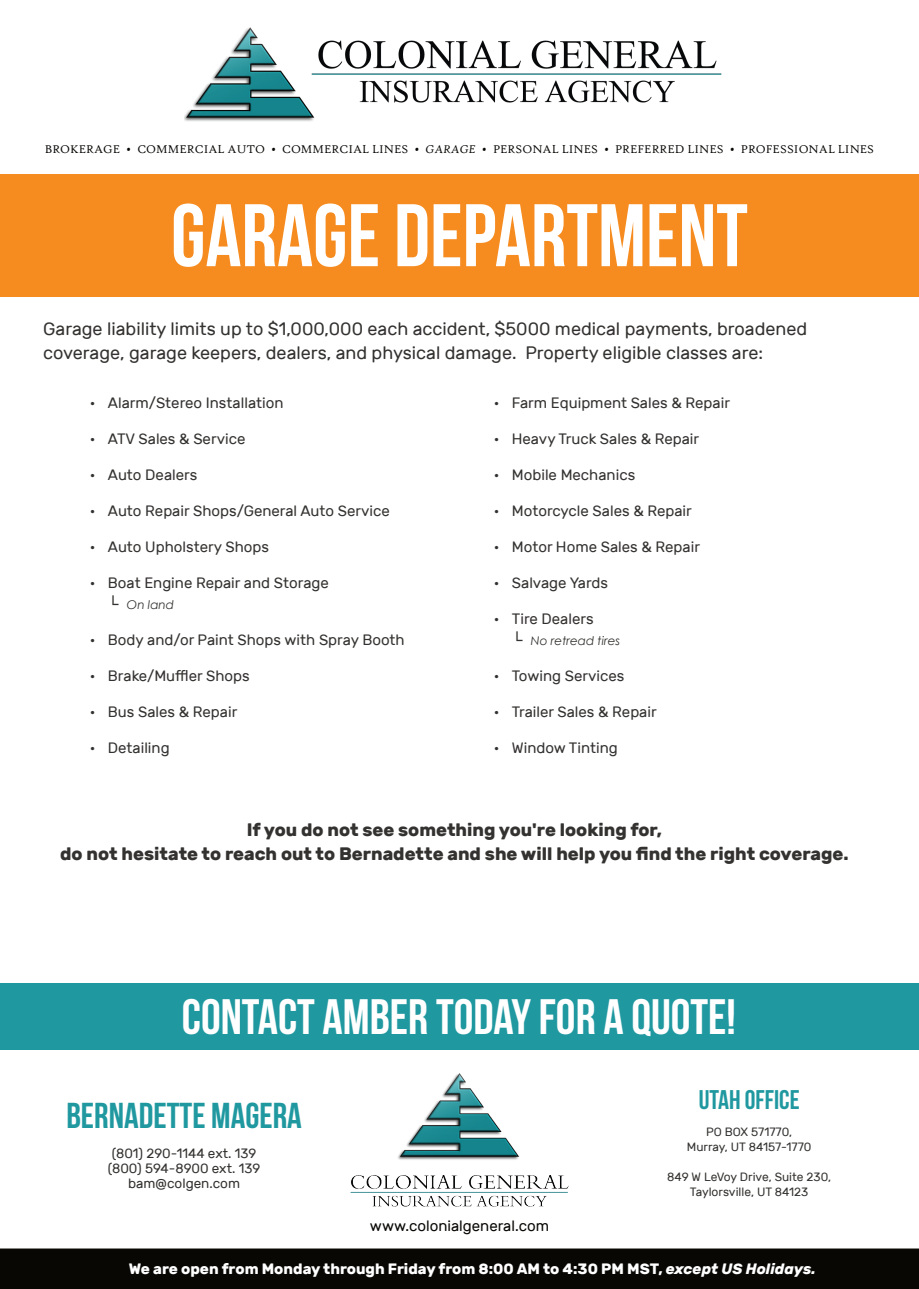
<style>
.page{position:relative;width:919px;height:1289px;background:#fff}
.page>*{position:absolute;margin:0;border:0;box-sizing:border-box;transform-origin:0 0}
.t1{font:88.5px "Bebas Neue";color:#fff}
.t2{font:49.65px "Bebas Neue";color:#fff}
.t3{font:36px "Bebas Neue";color:#2098a0}
.t4{font:27px "Bebas Neue";color:#2098a0}
.t5{font:18px/24px "Rubik";color:#333230}
.t6{font:700 18px/24px "Rubik";color:#333230;text-align:center}
.t7{font:15px "Rubik";color:#333230}
.t8{font:700 15px "Rubik";color:#fff}
.t9{font:15px "Rubik";color:#080704}
.t10{font:13.5px/15px "Rubik";color:#333230;text-align:center}
.t11{font:12px "High Tower Text";color:#080704}
.t12{font:12px/15px "Rubik";color:#333230;text-align:center}
.t13{font:italic 12px "Century Gothic";color:#333230}
.s1{font-style:italic}
.s2{font-style:normal;font-size:15px}
</style>
<div class="page">
<div style="left:0;top:983px;width:918px;height:66px;background:#2098a0"></div>
<div style="left:0;top:174px;width:918px;height:122px;background:#f68b1f"></div>
<img style="left:184px;top:27px;width:538px;height:94px">
<div style="left:0;top:1248px;width:918px;height:40px;background:#080704;border:1px solid #080704"></div>
<img style="left:350px;top:1073px;width:219px;height:134px">
<p class="t11" style="left:45px;top:144px;width:831px">BROKERAGE • COMMERCIAL AUTO • COMMERCIAL LINES • <span class="s1">GARAGE</span> • PERSONAL LINES • PREFERRED LINES • PROFESSIONAL LINES</p>
<h1 class="t1" style="left:171px;top:200px;width:578px">GARAGE DEPARTMENT</h1>
<p class="t5" style="left:43px;top:317px;width:765px">Garage liability limits up to $1,000,000 each accident, $5000 medical payments, broadened coverage, garage keepers, dealers, and physical damage. Property eligible classes are:</p>
<p class="t7" style="left:90px;top:394px;width:195px">• Alarm/Stereo Installation</p>
<p class="t7" style="left:90px;top:430px;width:157px">• ATV Sales &amp; Service</p>
<p class="t7" style="left:90px;top:466px;width:109px">• Auto Dealers</p>
<p class="t7" style="left:90px;top:502px;width:301px">• Auto Repair Shops/General Auto Service</p>
<p class="t7" style="left:90px;top:538px;width:181px">• Auto Upholstery Shops</p>
<p class="t7" style="left:90px;top:574px;width:240px">• Boat Engine Repair and Storage</p>
<p class="t13" style="left:108px;top:600px;width:68px"><span class="s2">└</span> On land</p>
<p class="t7" style="left:90px;top:631px;width:316px">• Body and/or Paint Shops with Spray Booth</p>
<p class="t7" style="left:90px;top:667px;width:161px">• Brake/Muffler Shops</p>
<p class="t7" style="left:90px;top:703px;width:149px">• Bus Sales &amp; Repair</p>
<p class="t7" style="left:90px;top:739px;width:81px">• Detailing</p>
<p class="t7" style="left:494px;top:394px;width:238px">• Farm Equipment Sales &amp; Repair</p>
<p class="t7" style="left:494px;top:430px;width:207px">• Heavy Truck Sales &amp; Repair</p>
<p class="t7" style="left:494px;top:466px;width:143px">• Mobile Mechanics</p>
<p class="t7" style="left:494px;top:502px;width:199px">• Motorcycle Sales &amp; Repair</p>
<p class="t7" style="left:494px;top:538px;width:208px">• Motor Home Sales &amp; Repair</p>
<p class="t7" style="left:494px;top:574px;width:116px">• Salvage Yards</p>
<p class="t7" style="left:494px;top:610px;width:101px">• Tire Dealers</p>
<p class="t13" style="left:512px;top:636px;width:110px"><span class="s2">└</span> No retread tires</p>
<p class="t7" style="left:494px;top:667px;width:132px">• Towing Services</p>
<p class="t7" style="left:494px;top:703px;width:164px">• Trailer Sales &amp; Repair</p>
<p class="t7" style="left:494px;top:739px;width:125px">• Window Tinting</p>
<p class="t6" style="left:60px;top:818px;width:789px">If you do not see something you're looking for,<br>do not hesitate to reach out to Bernadette and she will help you find the right coverage.</p>
<h2 class="t2" style="left:182px;top:996px;width:555px">CONTACT AMBER TODAY FOR A QUOTE!</h2>
<h3 class="t3" style="left:66px;top:1100px;width:237px">BERNADETTE MAGERA</h3>
<p class="t10" style="left:108px;top:1145px;width:154px">(801) 290-1144 ext. 139 (800) 594-8900 ext. 139 bam@colgen.com</p>
<p class="t9" style="left:370px;top:1216px;width:180px">www.colonialgeneral.com</p>
<h3 class="t4" style="left:698px;top:1088px;width:102px">UTAH OFFICE</h3>
<p class="t12" style="left:686px;top:1124px;width:126px">PO BOX 571770,<br>Murray, UT 84157-1770</p>
<p class="t12" style="left:667px;top:1169px;width:165px">849 W LeVoy Drive, Suite 230,<br>Taylorsville, UT 84123</p>
<p class="t8" style="left:129px;top:1260px;width:688px">We are open from Monday through Friday from 8:00 AM to 4:30 PM MST, <span class="s1">except US Holidays.</span></p>
</div>
